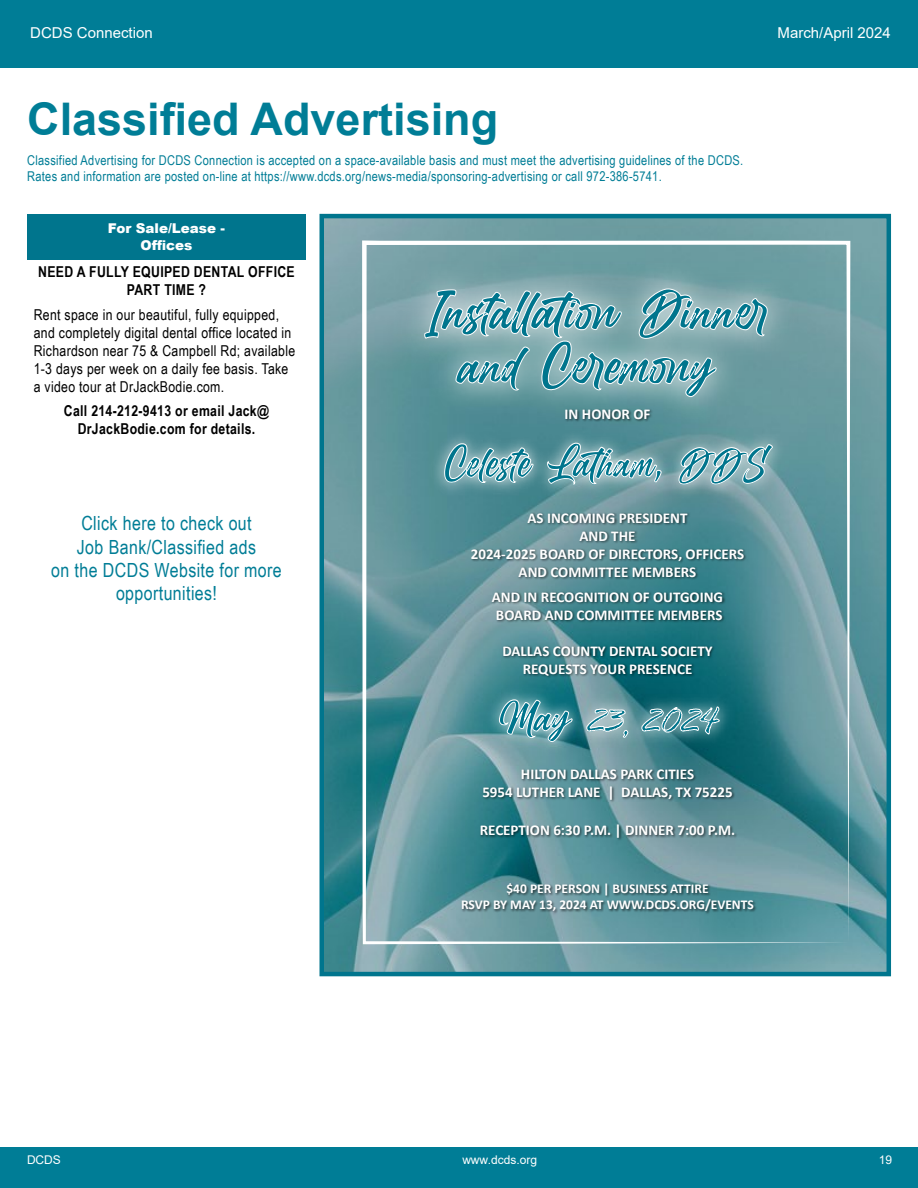
<style>
.page{position:relative;width:918px;height:1188px;background:#fff}
.page>*{position:absolute;margin:0;border:0;box-sizing:border-box;transform-origin:0 0}
.t1{font:57px/54px "Billion Dreams";color:#00758d;text-align:center}
.t2{font:700 45px "Arial";color:#007d96}
.t3{font:45px "Billion Dreams";color:#00758d}
.t4{font:italic 42px "Rage";letter-spacing:-.025em;color:#00758d}
.t5{font:19.5px/23.4px "Arial Narrow";letter-spacing:.02em;color:#007d96;text-align:center}
.t6{font:700 15px/18px "Calibri";color:#fff;text-align:center}
.t7{font:15px/18px "Arial Narrow";letter-spacing:.02em;color:#000}
.t8{font:700 15px/18px "Arial Narrow";letter-spacing:.02em;color:#000;text-align:center}
.t9{font:15px "Arial";color:#fff}
.t10{font:13.5px/16.2px "Arial Narrow";letter-spacing:.02em;color:#007d96}
.t11{font:700 13.5px/16.2px "Calibri";color:#fff;text-align:center}
.t12{font:900 13.5px/16.2px "Arial";color:#fff;text-align:center}
.t13{font:12px "Arial";color:#fff}
.s1{font-size:42px}
.s2{font-family:"Billion Dreams";font-style:normal;font-size:45px}
</style>
<div class="page">
<div style="left:0;top:0;width:918px;height:60px;background:#007d96"></div>
<div style="left:0;top:51px;width:918px;height:17px;background:#007d96"></div>
<div style="left:0;top:1148px;width:918px;height:40px;background:#007d96"></div>
<img style="left:325px;top:219px;width:561px;height:752px">
<img style="left:364px;top:405px;width:490px;height:566px">
<svg style="left:362px;top:240px;width:488px;height:704px;background:#66989e"></svg>
<div style="left:320px;top:214px;width:571px;height:762px;border:4px solid #00758d"></div>
<div style="left:27px;top:214px;width:279px;height:45px;background:#00758d"></div>
<p class="t9" style="left:30px;top:22px;width:124px">DCDS Connection</p>
<p class="t9" style="left:778px;top:22px;width:115px">March/April 2024</p>
<h2 class="t2" style="left:27px;top:88px;width:472px">Classified Advertising</h2>
<p class="t10" style="left:27px;top:152px;width:718px">Classified Advertising for DCDS Connection is accepted on a space-available basis and must meet the advertising guidelines of the DCDS.<br>Rates and information are posted on-line at https://www.dcds.org/news-media/sponsoring-advertising or call 972-386-5741.</p>
<p class="t12" style="left:108px;top:220px;width:119px">For Sale/Lease -<br>Offices</p>
<p class="t8" style="left:38px;top:262px;width:258px">NEED A FULLY EQUIPED DENTAL OFFICE<br>PART TIME ?</p>
<p class="t7" style="left:34px;top:305px;width:263px">Rent space in our beautiful, fully equipped, and completely digital dental office located in Richardson near 75 &amp; Campbell Rd; available 1-3 days per week on a daily fee basis. Take a video tour at DrJackBodie.com.</p>
<p class="t8" style="left:64px;top:401px;width:207px">Call 214-212-9413 or email Jack@<br>DrJackBodie.com for details.</p>
<h3 class="t5" style="left:51px;top:511px;width:232px">Click here to check out<br>Job Bank/Classified ads<br>on the DCDS Website for more opportunities!</h3>
<h1 class="t1" style="left:425px;top:286px;width:346px">Installation Dinner and Ceremony</h1>
<p class="t6" style="left:565px;top:405px;width:87px">IN HONOR OF</p>
<h2 class="t3" style="left:445px;top:431px;width:325px">Celeste Latham, <span class="s1">DDS</span></h2>
<p class="t6" style="left:471px;top:509px;width:275px">AS INCOMING PRESIDENT<br>AND THE<br>2024-2025 BOARD OF DIRECTORS, OFFICERS<br>AND COMMITTEE MEMBERS</p>
<p class="t6" style="left:492px;top:587px;width:233px;text-align:left">AND IN RECOGNITION OF OUTGOING<br>BOARD AND COMMITTEE MEMBERS</p>
<p class="t6" style="left:502px;top:641px;width:212px">DALLAS COUNTY DENTAL SOCIETY<br>REQUESTS YOUR PRESENCE</p>
<h3 class="t4" style="left:498px;top:699px;width:220px"><span class="s2">May</span> 23, 2024</h3>
<p class="t6" style="left:482px;top:764px;width:252px">HILTON DALLAS PARK CITIES<br>5954 LUTHER LANE | DALLAS, TX 75225</p>
<p class="t6" style="left:480px;top:821px;width:257px">RECEPTION 6:30 P.M. | DINNER 7:00 P.M.</p>
<p class="t11" style="left:461px;top:880px;width:294px">$40 PER PERSON | BUSINESS ATTIRE<br>RSVP BY MAY 13, 2024 AT WWW.DCDS.ORG/EVENTS</p>
<p class="t13" style="left:27px;top:1152px;width:35px">DCDS</p>
<p class="t13" style="left:462px;top:1152px;width:76px">www.dcds.org</p>
<p class="t13" style="left:879px;top:1152px;width:15px">19</p>
</div>
